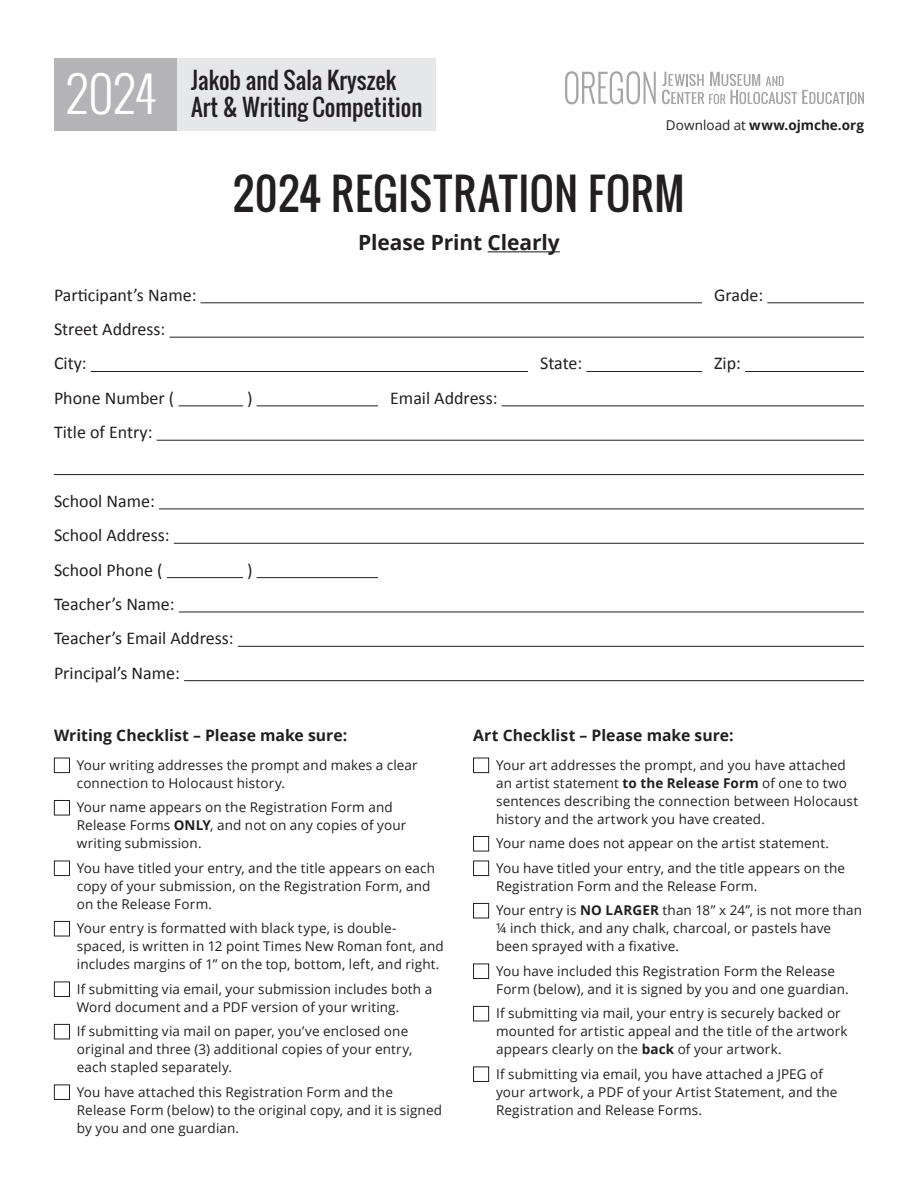
<style>
.page{position:relative;width:918px;height:1188px;background:#fff}
.page>*{position:absolute;margin:0;border:0;box-sizing:border-box;transform-origin:0 0}
.t1{font:42px "Oswald";letter-spacing:.02em;color:#231f20}
.t2{font:22.8px/27.3px "Oswald";color:#231f20}
.t3{font:700 21px "Open Sans";letter-spacing:-.005em;color:#231f20}
.t4{font:18px/34.3px "Calibri";color:#231f20}
.t5{font:700 15.75px "Open Sans";letter-spacing:.005em;color:#231f20}
.t6{font:13.5px/18px "Open Sans";letter-spacing:.01em;color:#231f20}
.t7{font:700 13.5px "Open Sans";color:#231f20}
.s1{font-weight:300;font-size:48.9px;color:#fff}
.s2{font-weight:400}
.s3{font-weight:700}
</style>
<div class="page">
<hr style="left:488px;top:251px;width:72px;height:1px;background:#231f20">
<svg style="left:565px;top:71px;width:91px;height:33px"></svg>
<svg style="left:662px;top:72px;width:202px;height:32px"></svg>
<hr style="left:201px;top:302px;width:501px;height:1px;background:#231f20">
<hr style="left:767px;top:302px;width:97px;height:1px;background:#231f20">
<hr style="left:170px;top:337px;width:694px;height:1px;background:#231f20">
<hr style="left:91px;top:371px;width:437px;height:1px;background:#231f20">
<hr style="left:586px;top:371px;width:116px;height:1px;background:#231f20">
<hr style="left:745px;top:371px;width:119px;height:1px;background:#231f20">
<hr style="left:178px;top:405px;width:65px;height:1px;background:#231f20">
<hr style="left:257px;top:405px;width:121px;height:1px;background:#231f20">
<hr style="left:502px;top:405px;width:362px;height:1px;background:#231f20">
<hr style="left:157px;top:440px;width:707px;height:1px;background:#231f20">
<hr style="left:54px;top:474px;width:810px;height:1px;background:#231f20">
<hr style="left:159px;top:509px;width:705px;height:1px;background:#231f20">
<hr style="left:174px;top:543px;width:690px;height:1px;background:#231f20">
<hr style="left:167px;top:577px;width:76px;height:1px;background:#231f20">
<hr style="left:257px;top:577px;width:121px;height:1px;background:#231f20">
<hr style="left:179px;top:612px;width:685px;height:1px;background:#231f20">
<hr style="left:238px;top:646px;width:626px;height:1px;background:#231f20">
<hr style="left:184px;top:680px;width:680px;height:1px;background:#231f20">
<div style="left:54px;top:758px;width:16px;height:15px;border:1px solid #231f20"></div>
<div style="left:54px;top:800px;width:16px;height:15px;border:1px solid #231f20"></div>
<div style="left:54px;top:861px;width:16px;height:15px;border:1px solid #231f20"></div>
<div style="left:54px;top:921px;width:16px;height:15px;border:1px solid #231f20"></div>
<div style="left:54px;top:982px;width:16px;height:15px;border:1px solid #231f20"></div>
<div style="left:54px;top:1024px;width:16px;height:15px;border:1px solid #231f20"></div>
<div style="left:54px;top:1085px;width:16px;height:15px;border:1px solid #231f20"></div>
<div style="left:473px;top:758px;width:16px;height:15px;border:1px solid #231f20"></div>
<div style="left:473px;top:836px;width:16px;height:15px;border:1px solid #231f20"></div>
<div style="left:473px;top:861px;width:16px;height:15px;border:1px solid #231f20"></div>
<div style="left:473px;top:903px;width:16px;height:15px;border:1px solid #231f20"></div>
<div style="left:473px;top:964px;width:16px;height:15px;border:1px solid #231f20"></div>
<div style="left:473px;top:1006px;width:16px;height:15px;border:1px solid #231f20"></div>
<div style="left:473px;top:1067px;width:16px;height:15px;border:1px solid #231f20"></div>
<div style="left:54px;top:58px;width:382px;height:72px;background:#e6e7e9"></div>
<div style="left:54px;top:58px;width:123px;height:72px;background:#b4b4b6"></div>
<h2 class="t2" style="left:66px;top:66px;width:358px;text-indent:125px">Jakob and Sala Kryszek<br><span class="s1">2024</span> Art &amp; Writing Competition</h2>
<p class="t7" style="left:666px;top:115px;width:200px"><span class="s2">Download at</span> www.ojmche.org</p>
<h1 class="t1" style="left:233px;top:162px;width:453px">2024 REGISTRATION FORM</h1>
<h3 class="t3" style="left:358px;top:228px;width:203px">Please Print Clearly</h3>
<h3 class="t4" style="left:54px;top:277px;width:144px">Participant’s Name:</h3>
<h3 class="t4" style="left:714px;top:277px;width:51px">Grade:</h3>
<h3 class="t4" style="left:54px;top:311px;width:113px">Street Address:<br>City:</h3>
<h3 class="t4" style="left:540px;top:346px;width:44px">State:</h3>
<h3 class="t4" style="left:714px;top:346px;width:28px">Zip:</h3>
<h3 class="t4" style="left:54px;top:380px;width:122px">Phone Number (</h3>
<h3 class="t4" style="left:247px;top:380px;width:7px">)</h3>
<h3 class="t4" style="left:390px;top:380px;width:109px">Email Address:</h3>
<h3 class="t4" style="left:54px;top:415px;width:100px">Title of Entry:</h3>
<h3 class="t4" style="left:54px;top:483px;width:117px">School Name:<br>School Address:<br>School Phone (</h3>
<h3 class="t4" style="left:54px;top:586px;width:181px">Teacher’s Name:<br>Teacher’s Email Address:<br>Principal’s Name:</h3>
<h3 class="t4" style="left:247px;top:552px;width:7px">)</h3>
<p class="t5" style="left:54px;top:724px;width:295px">Writing Checklist – Please make sure:</p>
<p class="t6" style="left:77px;top:756px;width:342px">Your writing addresses the prompt and makes a clear connection to Holocaust history.</p>
<p class="t6" style="left:77px;top:798px;width:331px">Your name appears on the Registration Form and<br>Release Forms <span class="s3">ONLY</span>, and not on any copies of your writing submission.</p>
<p class="t6" style="left:77px;top:859px;width:360px">You have titled your entry, and the title appears on each copy of your submission, on the Registration Form, and on the Release Form.</p>
<p class="t6" style="left:77px;top:919px;width:368px">Your entry is formatted with black type, is double&shy;spaced, is written in 12 point Times New Roman font, and includes margins of 1” on the top, bottom, left, and right.</p>
<p class="t6" style="left:77px;top:980px;width:357px">If submitting via email, your submission includes both a<br>Word document and a PDF version of your writing.</p>
<p class="t6" style="left:77px;top:1022px;width:337px">If submitting via mail on paper, you’ve enclosed one original and three (3) additional copies of your entry, each stapled separately.</p>
<p class="t6" style="left:77px;top:1082px;width:367px">You have attached this Registration Form and the<br>Release Form (below) to the original copy, and it is signed by you and one guardian.</p>
<p class="t5" style="left:473px;top:724px;width:262px">Art Checklist – Please make sure:</p>
<p class="t6" style="left:496px;top:756px;width:364px">Your art addresses the prompt, and you have attached an artist statement <span class="s3">to the Release Form</span> of one to two sentences describing the connection between Holocaust history and the artwork you have created.</p>
<p class="t6" style="left:496px;top:831px;width:351px;line-height:24.5px">Your name does not appear on the artist statement.<br>You have titled your entry, and the title appears on the</p>
<p class="t6" style="left:496px;top:873px;width:368px;line-height:24.5px">Registration Form and the Release Form.<br>Your entry is <span class="s3">NO LARGER</span> than 18” x 24”, is not more than</p>
<p class="t6" style="left:496px;top:919px;width:337px">¼ inch thick, and any chalk, charcoal, or pastels have been sprayed with a fixative.</p>
<p class="t6" style="left:496px;top:962px;width:354px">You have included this Registration Form the Release<br>Form (below), and it is signed by you and one guardian.</p>
<p class="t6" style="left:496px;top:1004px;width:353px">If submitting via mail, your entry is securely backed or mounted for artistic appeal and the title of the artwork appears clearly on the <span class="s3">back</span> of your artwork.</p>
<p class="t6" style="left:496px;top:1064px;width:343px">If submitting via email, you have attached a JPEG of your artwork, a PDF of your Artist Statement, and the<br>Registration and Release Forms.</p>
</div>
